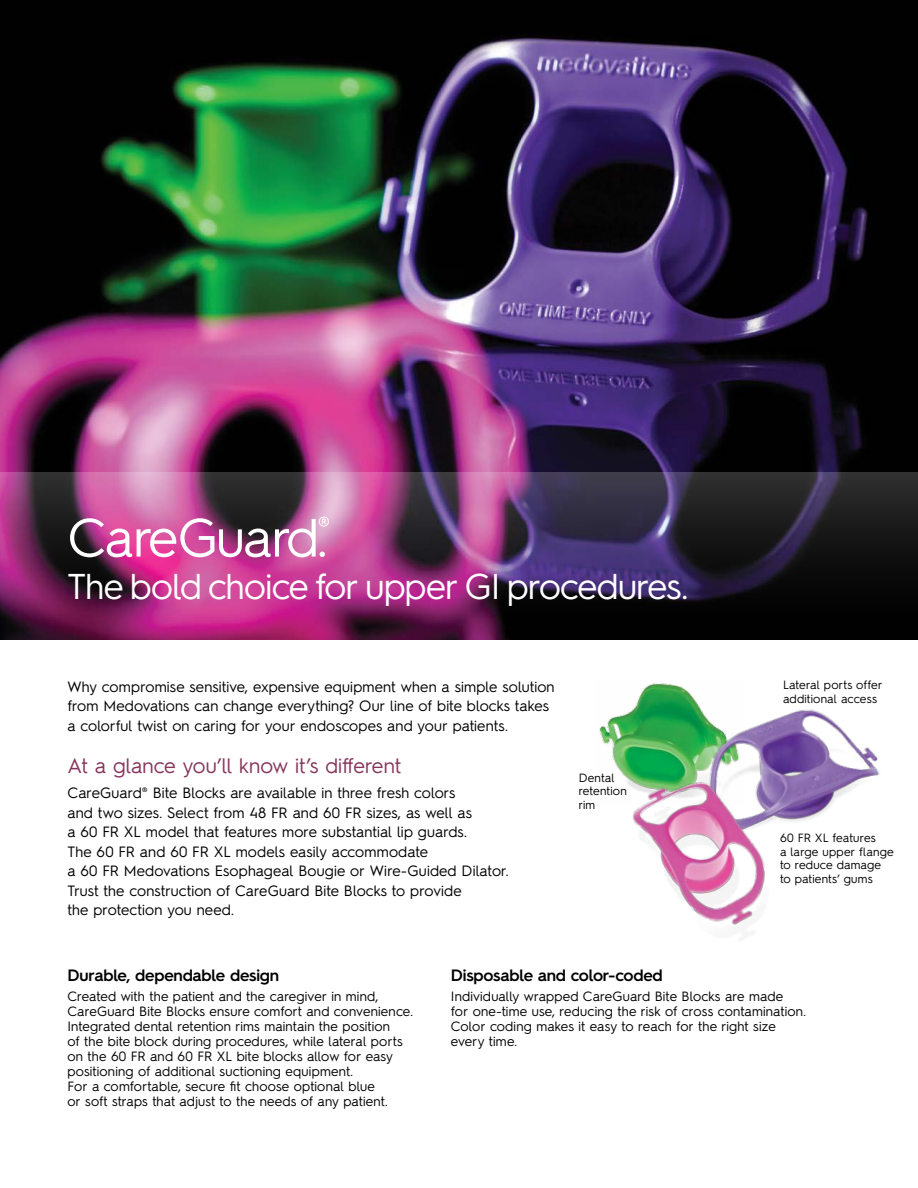
<style>
.page{position:relative;width:918px;height:1188px;background:#fff}
.page>*{position:absolute;margin:0;border:0;box-sizing:border-box;transform-origin:0 0}
.t1{font:54px "Hurme Geometric Sans 2";letter-spacing:-.025em;color:#fff}
.t2{font:36px "Hurme Geometric Sans 2";letter-spacing:-.015em;color:#fff}
.t3{font:21px "Hurme Geometric Sans 2";color:#87365c}
.body_header{font:600 16.5px "Hurme Geometric Sans 2";letter-spacing:-.01em;color:#000}
.body_copy{font:600 16.5px "Hurme Geometric Sans 2";letter-spacing:-.015em;color:#000}
.t4{font:15px/19.5px "Hurme Geometric Sans 2";letter-spacing:.01em;color:#000}
.body_copy-2{font:13.5px/15px "Hurme Geometric Sans 2";letter-spacing:.01em;color:#000}
.t5{font:12px/13.5px "Hurme Geometric Sans 2";letter-spacing:.015em;color:#000}
</style>
<div class="page">
<img style="left:0;top:0;width:918px;height:472px">
<img style="left:599px;top:683px;width:82px;height:89px">
<img style="left:681px;top:686px;width:199px;height:134px">
<img style="left:621px;top:772px;width:185px;height:168px">
<img style="left:0;top:472px;width:918px;height:167px">
<p class="t1" style="left:68px;top:500px;width:264px">CareGuard<sup>®</sup>.</p>
<p class="t2" style="left:68px;top:561px;width:622px">The bold choice for upper GI procedures.</p>
<p class="t4" style="left:68px;top:676px;width:489px">Why compromise sensitive, expensive equipment when a simple solution from Medovations can change everything? Our line of bite blocks takes a colorful twist on caring for your endoscopes and your patients.</p>
<p class="t3" style="left:68px;top:751px;width:335px">At a glance you’ll know it’s different</p>
<p class="t4" style="left:68px;top:782px;width:443px">CareGuard® Bite Blocks are available in three fresh colors<br>and two sizes. Select from 48 FR and 60 FR sizes, as well as<br>a 60 FR XL model that features more substantial lip guards.<br>The 60 FR and 60 FR XL models easily accommodate<br>a 60 FR Medovations Esophageal Bougie or Wire-Guided Dilator.<br>Trust the construction of CareGuard Bite Blocks to provide<br>the protection you need.</p>
<p class="t5" style="left:579px;top:770px;width:50px">Dental retention rim</p>
<p class="t5" style="left:783px;top:678px;width:101px">Lateral ports offer additional access</p>
<p class="t5" style="left:780px;top:831px;width:115px">60 FR XL features<br>a large upper flange to reduce damage to patients’ gums</p>
<p class="body_header" style="left:68px;top:963px;width:213px">Durable, dependable design</p>
<p class="body_copy-2" style="left:68px;top:988px;width:347px">Created with the patient and the caregiver in mind, CareGuard Bite Blocks ensure comfort and convenience.<br>Integrated dental retention rims maintain the position<br>of the bite block during procedures, while lateral ports on the 60 FR and 60 FR XL bite blocks allow for easy positioning of additional suctioning equipment.<br>For a comfortable, secure fit choose optional blue<br>or soft straps that adjust to the needs of any patient.</p>
<p class="body_copy" style="left:451px;top:963px;width:213px">Disposable and color-coded</p>
<p class="body_copy-2" style="left:451px;top:988px;width:357px">Individually wrapped CareGuard Bite Blocks are made<br>for one-time use, reducing the risk of cross contamination.<br>Color coding makes it easy to reach for the right size every time.</p>
</div>
